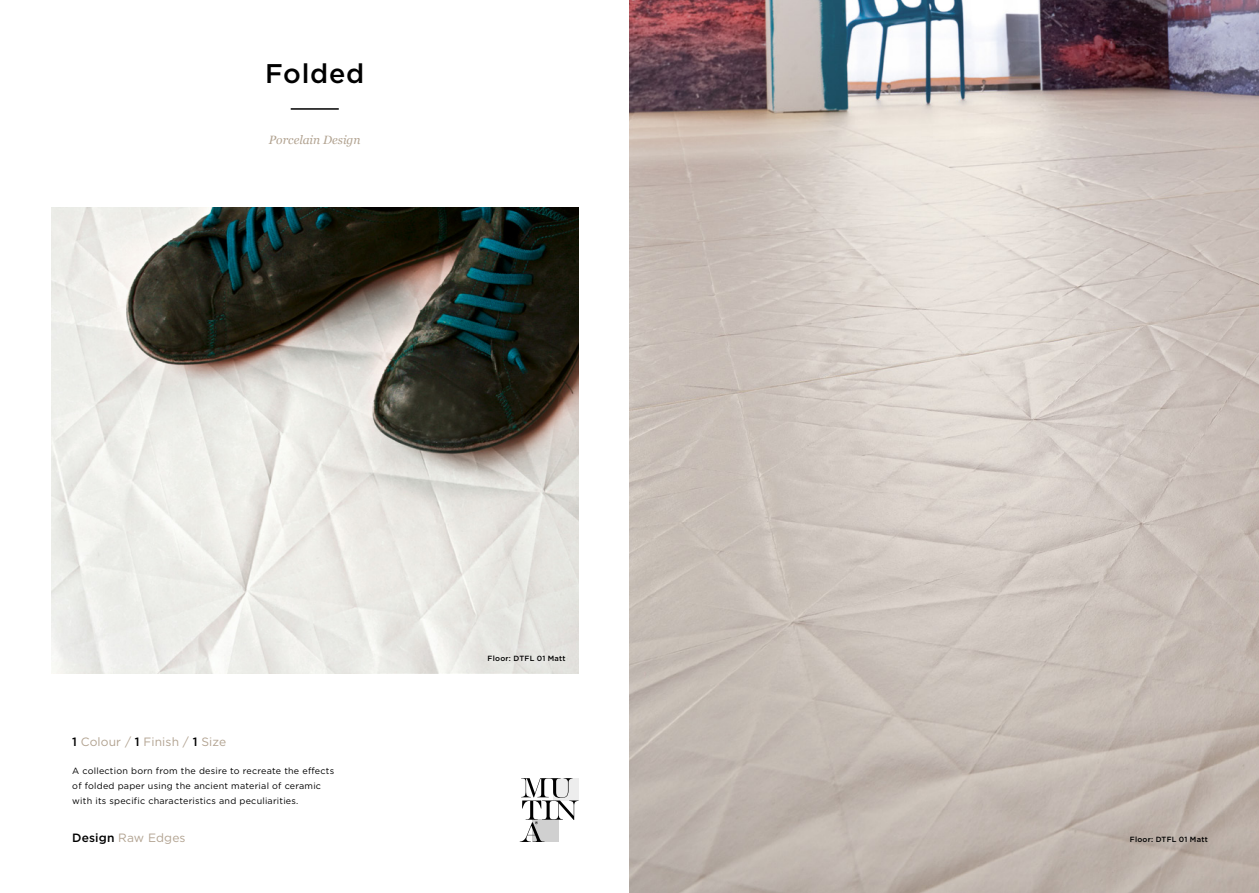
<style>
.page{position:relative;width:1259px;height:893px;background:#fff}
.page>*{position:absolute;margin:0;border:0;box-sizing:border-box;transform-origin:0 0}
.t1{font:500 27px "Gotham";letter-spacing:.03em;color:#000}
.t2{font:12px "Gotham";letter-spacing:.01em;color:#b2a391}
.hero_PF_serif_title{font:italic 12px "Georgia";color:#b2a391}
.hero_PF_serif_title-2{font:9px/15px "Gotham";letter-spacing:.025em;color:#000}
.t3{font:500 7.5px "Gotham";letter-spacing:.035em;color:#000}
.s1{font-weight:500;color:#000}
</style>
<div class="page">
<hr style="left:291px;top:108px;width:48px;height:2px;background:#000">
<img style="left:629px;top:0;width:630px;height:893px">
<img style="left:51px;top:207px;width:527px;height:467px">
<svg style="left:520px;top:778px;width:58px;height:64px"></svg>
<p class="t1" style="left:265px;top:55px;width:101px">Folded</p>
<p class="hero_PF_serif_title" style="left:269px;top:132px;width:93px">Porcelain Design</p>
<p class="t2" style="left:72px;top:734px;width:155px"><span class="s1">1</span> Colour / <span class="s1">1</span> Finish / <span class="s1">1</span> Size</p>
<p class="hero_PF_serif_title-2" style="left:72px;top:763px;width:263px">A collection born from the desire to recreate the effects of folded paper using the ancient material of ceramic with its specific characteristics and peculiarities.</p>
<p class="t3" style="left:487px;top:654px;width:80px">Floor: DTFL 01 Matt</p>
<p class="t2" style="left:72px;top:830px;width:115px"><span class="s1">Design</span> Raw Edges</p>
<p class="t3" style="left:1129px;top:834px;width:80px">Floor: DTFL 01 Matt</p>
</div>
